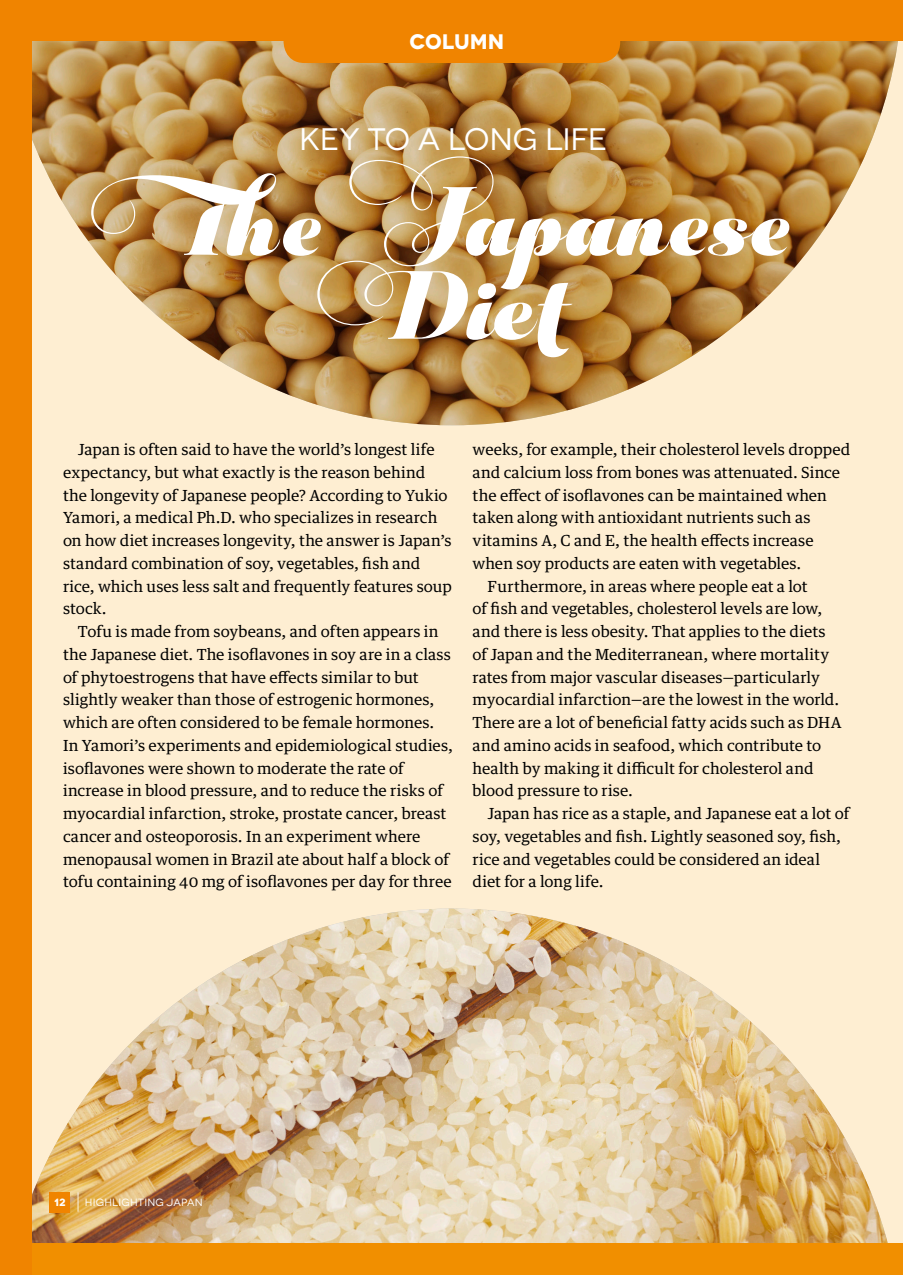
<style>
.page{position:relative;width:903px;height:1275px;background:#fff}
.page>*{position:absolute;margin:0;border:0;box-sizing:border-box;transform-origin:0 0}
.A2_Body_Main{font:116.2px/84px "Aparo";letter-spacing:.005em;color:#fff;text-align:center}
.A2_Body_Main-2{font:31.15px "Novecentowide";letter-spacing:-.015em;color:#fff}
.t1{font:300 22.75px "Novecentowide";color:#fff}
.A2_Body_Main-3{font:700 21px "Novecentowide";color:#fff}
.A2_Body_Main-4{font:15.4px/22.8px "Guardian Text Egyp";color:#000}
.t2{font:10.5px "Novecentowide";letter-spacing:.02em;color:#fff}
.t3{font:700 10.5px "Novecentowide";color:#fff}
</style>
<div class="page">
<div style="left:0;top:0;width:902px;height:1275px;background:#feeed2"></div>
<img style="left:32px;top:909px;width:856px;height:334px">
<div style="left:50px;top:1192px;width:20px;height:20px;background:#f08400"></div>
<svg style="left:32px;top:41px;width:871px;height:384px"></svg>
<div style="left:0;top:0;width:903px;height:41px;background:#f08400"></div>
<div style="left:0;top:1243px;width:903px;height:32px;background:#f18f00"></div>
<div style="left:284px;top:41px;width:336px;height:22px;background:#f08400"></div>
<div style="left:0;top:0;width:32px;height:1275px;background:#f08400"></div>
<p class="A2_Body_Main-3" style="left:409px;top:29px;width:96px">COLUMN</p>
<p class="A2_Body_Main-2" style="left:299px;top:120px;width:310px">KEY TO A LONG LIFE</p>
<p class="A2_Body_Main" style="left:89px;top:178px;width:702px">The Japanese<br>Diet</p>
<p class="A2_Body_Main-4" style="left:63px;top:437px;width:390px;text-indent:15px">Japan is often said to have the world’s longest life expectancy, but what exactly is the reason behind the longevity of Japanese people? According to Yukio Yamori, a medical Ph.D. who specializes in research on how diet increases longevity, the answer is Japan’s standard combination of soy, vegetables, fish and rice, which uses less salt and frequently features soup stock.</p>
<p class="A2_Body_Main-4" style="left:63px;top:619px;width:391px;text-indent:15px">Tofu is made from soybeans, and often appears in the Japanese diet. The isoflavones in soy are in a class of phytoestrogens that have effects similar to but slightly weaker than those of estrogenic hormones, which are often considered to be female hormones.<br>In Yamori’s experiments and epidemiological studies, isoflavones were shown to moderate the rate of increase in blood pressure, and to reduce the risks of myocardial infarction, stroke, prostate cancer, breast cancer and osteoporosis. In an experiment where menopausal women in Brazil ate about half a block of tofu containing 40 mg of isoflavones per day for three</p>
<p class="A2_Body_Main-4" style="left:472px;top:437px;width:379px">weeks, for example, their cholesterol levels dropped and calcium loss from bones was attenuated. Since the effect of isoflavones can be maintained when taken along with antioxidant nutrients such as vitamins A, C and E, the health effects increase when soy products are eaten with vegetables.</p>
<p class="A2_Body_Main-4" style="left:472px;top:573px;width:370px;text-indent:15px">Furthermore, in areas where people eat a lot<br>of fish and vegetables, cholesterol levels are low, and there is less obesity. That applies to the diets of Japan and the Mediterranean, where mortality rates from major vascular diseases—particularly myocardial infarction—are the lowest in the world.<br>There are a lot of beneficial fatty acids such as DHA and amino acids in seafood, which contribute to health by making it difficult for cholesterol and blood pressure to rise.</p>
<p class="A2_Body_Main-4" style="left:472px;top:801px;width:378px;text-indent:15px">Japan has rice as a staple, and Japanese eat a lot of soy, vegetables and fish. Lightly seasoned soy, fish, rice and vegetables could be considered an ideal diet for a long life.</p>
<h3 class="t1" style="left:76px;top:1189px;width:7px">|</h3>
<p class="t3" style="left:54px;top:1196px;width:13px">12</p>
<p class="t2" style="left:85px;top:1196px;width:119px">HIGHLIGHTING JAPAN</p>
</div>
